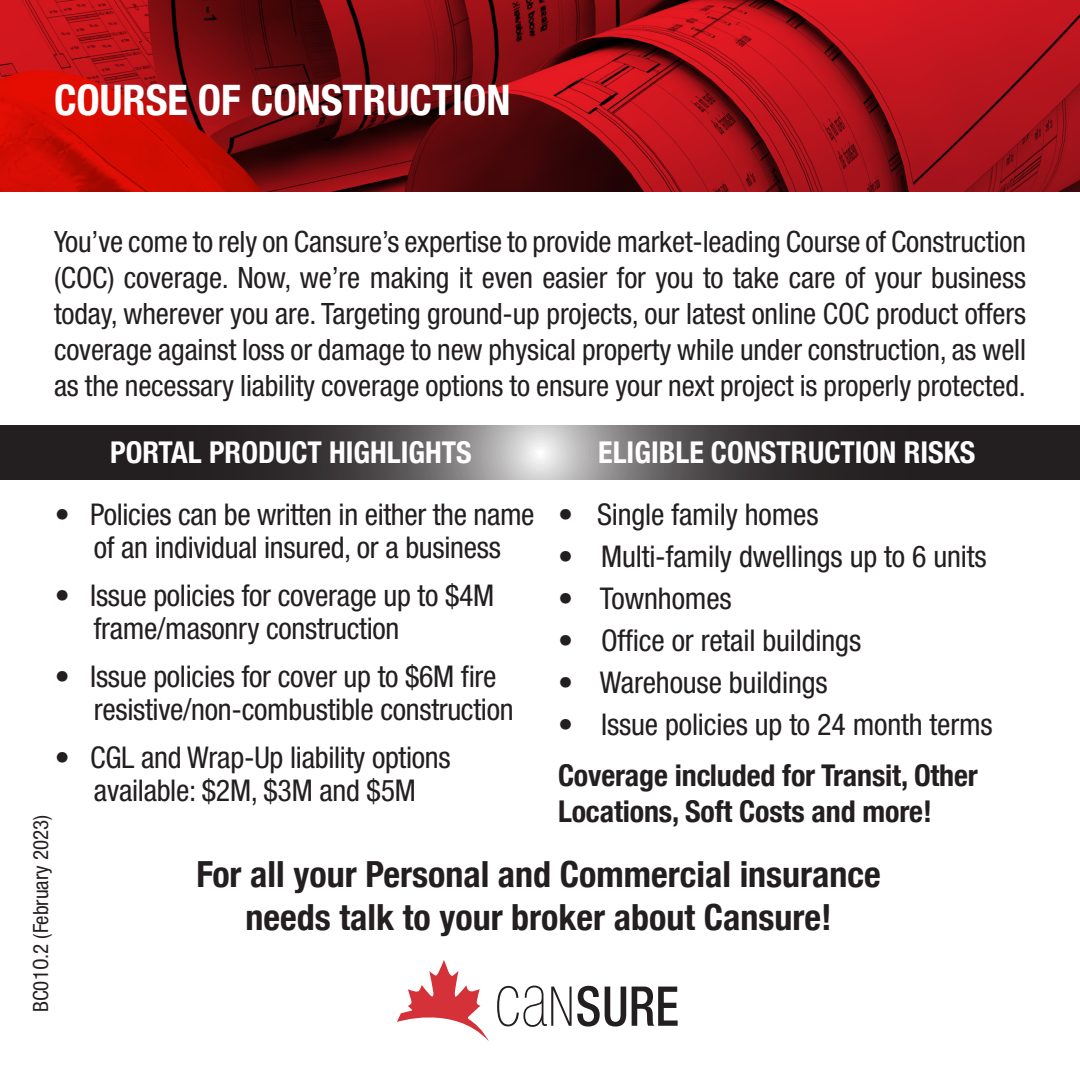
<style>
.page{position:relative;width:1080px;height:1080px;background:#fff}
.page>*{position:absolute;margin:0;border:0;box-sizing:border-box;transform-origin:0 0}
.t1{font:700 condensed 42px "Helvetica Neue";color:#fff}
.t2{font:700 condensed 36px/43.2px "Helvetica Neue";color:#231f20;text-align:center}
.t3{font:condensed 30px/33px "Helvetica Neue LT Std";letter-spacing:-.01em;color:#231f20;text-align:center}
.t4{font:700 condensed 30px/36px "Helvetica Neue";letter-spacing:-.005em;color:#231f20}
.t5{font:700 condensed 30px "Helvetica Neue";color:#fff}
.t6{font:condensed 29.4px/36px "Helvetica Neue LT Std";letter-spacing:-.005em;color:#231f20;text-align:justify}
.t7{font:condensed 21px "Helvetica Neue LT Std";color:#231f20}
</style>
<div class="page">
<svg style="left:0;top:426px;width:1080px;height:54px;background:#484546"></svg>
<svg style="left:0;top:0;width:1080px;height:191px;background:#980f13"></svg>
<svg style="left:397px;top:960px;width:92px;height:81px"></svg>
<svg style="left:497px;top:986px;width:129px;height:41px"></svg>
<svg style="left:632px;top:987px;width:46px;height:39px"></svg>
<p class="t1" style="left:54px;top:74px;width:458px">COURSE OF CONSTRUCTION</p>
<p class="t6" style="left:54px;top:223px;width:974px">You’ve come to rely on Cansure’s expertise to provide market-leading Course of Construction (COC) coverage. Now, we’re making it even easier for you to take care of your business today, wherever you are. Targeting ground-up projects, our latest online COC product offers coverage against loss or damage to new physical property while under construction, as well as the necessary liability coverage options to ensure your next project is properly protected.</p>
<p class="t5" style="left:110px;top:434px;width:363px">PORTAL PRODUCT HIGHLIGHTS</p>
<p class="t5" style="left:598px;top:434px;width:379px">ELIGIBLE CONSTRUCTION RISKS</p>
<p class="t3" style="left:55px;top:497px;width:481px">• Policies can be written in either the name of an individual insured, or a business</p>
<p class="t3" style="left:94px;top:578px;width:402px;text-align:left;text-indent:-39px">• Issue policies for coverage up to $4M frame/masonry construction</p>
<p class="t3" style="left:94px;top:659px;width:421px;text-align:left;text-indent:-39px">• Issue policies for cover up to $6M fire resistive/non-combustible construction</p>
<p class="t3" style="left:55px;top:740px;width:397px">• CGL and Wrap-Up liability options available: $2M, $3M and $5M</p>
<p class="t3" style="left:558px;top:498px;width:262px">• Single family homes</p>
<p class="t3" style="left:558px;top:540px;width:430px">• Multi-family dwellings up to 6 units</p>
<p class="t3" style="left:558px;top:582px;width:175px">• Townhomes</p>
<p class="t3" style="left:558px;top:624px;width:305px">• Office or retail buildings</p>
<p class="t3" style="left:558px;top:666px;width:271px">• Warehouse buildings</p>
<p class="t3" style="left:558px;top:708px;width:436px">• Issue policies up to 24 month terms</p>
<p class="t4" style="left:558px;top:757px;width:421px">Coverage included for Transit, Other<br>Locations, Soft Costs and more!</p>
<p class="t7" style="left:29px;top:1012px;width:199px;rotate:-90deg">BC01O.2 (February 2023)</p>
<p class="t2" style="left:196px;top:852px;width:686px">For all your Personal and Commercial insurance needs talk to your broker about Cansure!</p>
</div>
